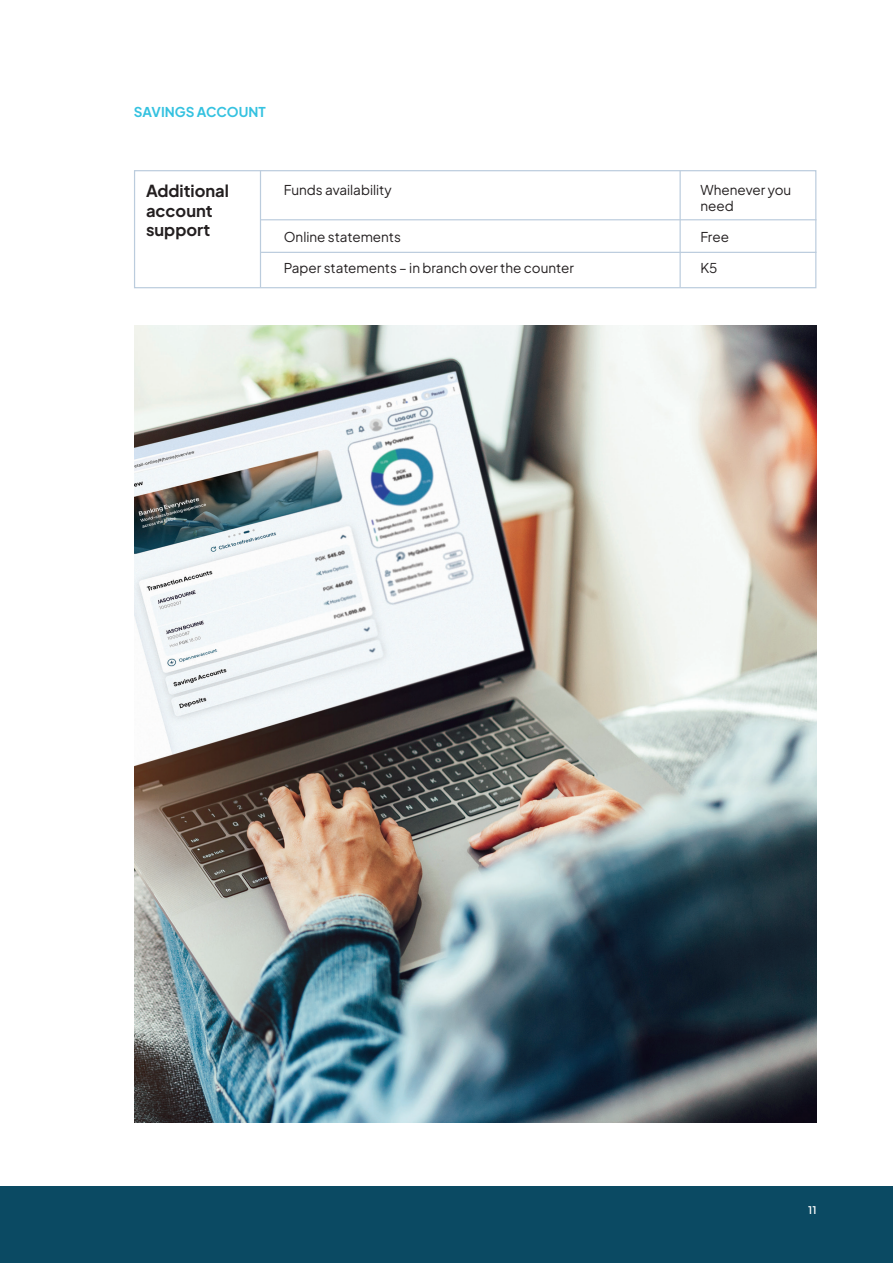
<style>
.page{position:relative;width:893px;height:1263px;background:#fff}
.page>*{position:absolute;margin:0;border:0;box-sizing:border-box;transform-origin:0 0}
.t1{font:700 16.5px/19.8px "Plus Jakarta Sans";color:#231f20}
.t2{font:13.5px/16.2px "Plus Jakarta Sans";color:#231f20}
.t3{font:700 13.5px "Plus Jakarta Sans";color:#35c2e0}
.t4{font:600 10.5px "Plus Jakarta Sans";color:#fff}
</style>
<div class="page">
<div style="left:0;top:1186px;width:893px;height:77px;background:#0b4a63"></div>
<div style="left:134px;top:170px;width:682px;height:118px;border:1px solid #bcd"></div>
<hr style="left:261px;top:219px;width:555px;height:1px;background:#bcd">
<hr style="left:260px;top:171px;width:1px;height:116px;background:#bcd">
<hr style="left:679px;top:171px;width:2px;height:116px;background:#bcd">
<hr style="left:261px;top:252px;width:555px;height:1px;background:#bcd">
<img style="left:134px;top:325px;width:682px;height:798px">
<p class="t3" style="left:134px;top:100px;width:133px">SAVINGS ACCOUNT</p>
<p class="t1" style="left:146px;top:178px;width:84px">Additional account support</p>
<p class="t2" style="left:284px;top:180px;width:110px">Funds availability</p>
<p class="t2" style="left:700px;top:180px;width:92px">Whenever you need</p>
<p class="t2" style="left:284px;top:228px;width:119px">Online statements</p>
<p class="t2" style="left:700px;top:228px;width:30px">Free</p>
<p class="t2" style="left:284px;top:259px;width:292px">Paper statements – in branch over the counter</p>
<p class="t2" style="left:700px;top:259px;width:19px">K5</p>
<p class="t4" style="left:808px;top:1201px;width:10px">11</p>
</div>
